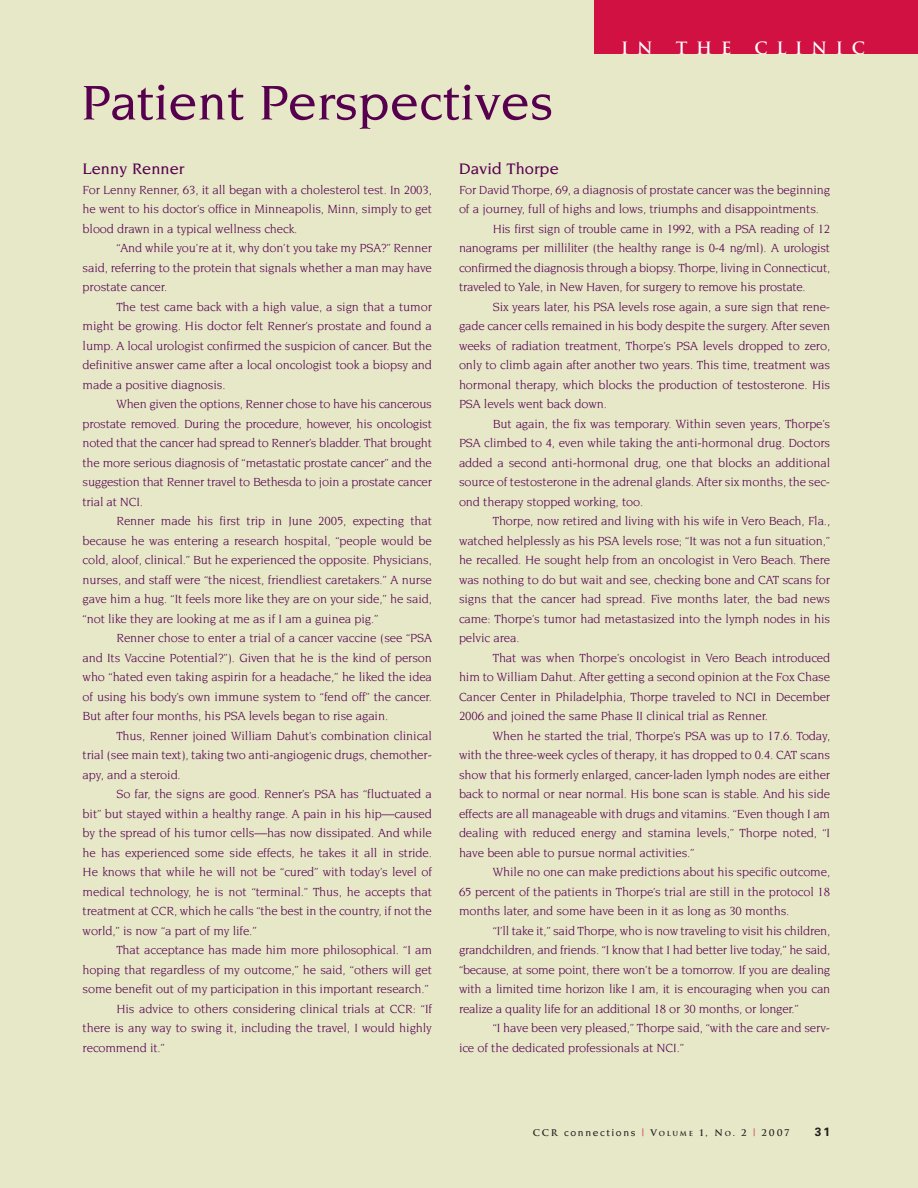
<style>
.page{position:relative;width:918px;height:1188px;background:#e6e8c8}
.page>*{position:absolute;margin:0;border:0;box-sizing:border-box;transform-origin:0 0}
.t1{font:500 52.5px "Novarese";color:#56004e}
.t2{font:500 16.5px "Novarese";color:#56004e}
.t3{font:700 16.5px "Trajan";letter-spacing:.53em;color:#fff}
.t4{font:12.75px/19.5px "Novarese";letter-spacing:-.01em;color:#56004e;text-align:justify}
.t5{font:700 12px "Univers";color:#231f20}
.t6{font:700 9px "Trajan";letter-spacing:.2em;color:#231f20}
.s1{font-family:"Novarese";font-weight:500;font-size:10.5px}
.s2{font-family:"Novarese";font-weight:500;font-size:10.5px;color:#d11142}
.s3{font-size:6.75px}
</style>
<div class="page">
<div style="left:594px;top:0;width:324px;height:54px;background:#d11142"></div>
<h1 class="t1" style="left:81px;top:81px;width:474px">Patient Perspectives</h1>
<p class="t3" style="left:621px;top:39px;width:33px">I N</p>
<p class="t3" style="left:676px;top:39px;width:57px">THE</p>
<p class="t3" style="left:754px;top:39px;width:112px">CLINIC</p>
<p class="t2" style="left:83px;top:162px;width:103px">Lenny Renner</p>
<p class="t4" style="left:83px;top:180px;width:351px">For Lenny Renner, 63, it all began with a cholesterol test. In 2003, he went to his doctor’s office in Minneapolis, Minn, simply to get blood drawn in a typical wellness check.</p>
<p class="t4" style="left:83px;top:239px;width:351px;text-indent:34px">“And while you’re at it, why don’t you take my PSA?” Renner said, referring to the protein that signals whether a man may have prostate cancer.</p>
<p class="t4" style="left:83px;top:297px;width:351px;text-indent:34px">The test came back with a high value, a sign that a tumor might be growing. His doctor felt Renner’s prostate and found a lump. A local urologist confirmed the suspicion of cancer. But the definitive answer came after a local oncologist took a biopsy and made a positive diagnosis.</p>
<p class="t4" style="left:83px;top:395px;width:351px;text-indent:34px">When given the options, Renner chose to have his cancerous prostate removed. During the procedure, however, his oncologist noted that the cancer had spread to Renner’s bladder. That brought the more serious diagnosis of “metastatic prostate cancer” and the suggestion that Renner travel to Bethesda to join a prostate cancer trial at NCI.</p>
<p class="t4" style="left:83px;top:512px;width:351px;text-indent:34px">Renner made his first trip in June 2005, expecting that because he was entering a research hospital, “people would be cold, aloof, clinical.” But he experienced the opposite. Physicians, nurses, and staff were “the nicest, friendliest caretakers.” A nurse gave him a hug. “It feels more like they are on your side,” he said, “not like they are looking at me as if I am a guinea pig.”</p>
<p class="t4" style="left:83px;top:629px;width:351px;text-indent:34px">Renner chose to enter a trial of a cancer vaccine (see “PSA and Its Vaccine Potential?”). Given that he is the kind of person who “hated even taking aspirin for a headache,” he liked the idea of using his body’s own immune system to “fend off” the cancer.<br>But after four months, his PSA levels began to rise again.</p>
<p class="t4" style="left:83px;top:726px;width:351px;text-indent:34px">Thus, Renner joined William Dahut’s combination clinical trial (see main text), taking two anti-angiogenic drugs, chemother&shy;apy, and a steroid.</p>
<p class="t4" style="left:83px;top:785px;width:351px;text-indent:34px">So far, the signs are good. Renner’s PSA has “fluctuated a bit” but stayed within a healthy range. A pain in his hip—caused by the spread of his tumor cells—has now dissipated. And while he has experienced some side effects, he takes it all in stride.<br>He knows that while he will not be “cured” with today’s level of medical technology, he is not “terminal.” Thus, he accepts that treatment at CCR, which he calls “the best in the country, if not the world,” is now “a part of my life.”</p>
<p class="t4" style="left:116px;top:941px;width:317px">That acceptance has made him more philosophical. “I am</p>
<p class="t4" style="left:83px;top:960px;width:351px">hoping that regardless of my outcome,” he said, “others will get</p>
<p class="t4" style="left:83px;top:980px;width:348px">some benefit out of my participation in this important research.”</p>
<p class="t4" style="left:116px;top:999px;width:317px">His advice to others considering clinical trials at CCR: “If</p>
<p class="t4" style="left:83px;top:1019px;width:351px">there is any way to swing it, including the travel, I would highly</p>
<p class="t4" style="left:83px;top:1038px;width:84px">recommend it.”</p>
<p class="t2" style="left:459px;top:162px;width:101px">David Thorpe</p>
<p class="t4" style="left:459px;top:180px;width:373px">For David Thorpe, 69, a diagnosis of prostate cancer was the beginning</p>
<p class="t4" style="left:459px;top:200px;width:362px">of a journey, full of highs and lows, triumphs and disappointments.</p>
<p class="t4" style="left:493px;top:219px;width:339px">His first sign of trouble came in 1992, with a PSA reading of 12</p>
<p class="t4" style="left:459px;top:239px;width:373px">nanograms per milliliter (the healthy range is 0-4 ng/ml). A urologist</p>
<p class="t4" style="left:459px;top:258px;width:373px">confirmed the diagnosis through a biopsy. Thorpe, living in Connecticut,</p>
<p class="t4" style="left:459px;top:278px;width:348px">traveled to Yale, in New Haven, for surgery to remove his prostate.</p>
<p class="t4" style="left:493px;top:297px;width:339px">Six years later, his PSA levels rose again, a sure sign that rene-</p>
<p class="t4" style="left:459px;top:317px;width:373px">gade cancer cells remained in his body despite the surgery. After seven</p>
<p class="t4" style="left:459px;top:336px;width:373px">weeks of radiation treatment, Thorpe’s PSA levels dropped to zero,</p>
<p class="t4" style="left:459px;top:356px;width:373px">only to climb again after another two years. This time, treatment was</p>
<p class="t4" style="left:459px;top:375px;width:373px">hormonal therapy, which blocks the production of testosterone. His</p>
<p class="t4" style="left:459px;top:395px;width:149px">PSA levels went back down.</p>
<p class="t4" style="left:493px;top:414px;width:339px">But again, the fix was temporary. Within seven years, Thorpe’s</p>
<p class="t4" style="left:459px;top:434px;width:373px">PSA climbed to 4, even while taking the anti-hormonal drug. Doctors</p>
<p class="t4" style="left:459px;top:453px;width:373px">added a second anti-hormonal drug, one that blocks an additional</p>
<p class="t4" style="left:459px;top:473px;width:373px">source of testosterone in the adrenal glands. After six months, the sec-</p>
<p class="t4" style="left:459px;top:492px;width:186px">ond therapy stopped working, too.</p>
<p class="t4" style="left:493px;top:512px;width:339px">Thorpe, now retired and living with his wife in Vero Beach, Fla.,</p>
<p class="t4" style="left:459px;top:531px;width:373px">watched helplessly as his PSA levels rose; “It was not a fun situation,”</p>
<p class="t4" style="left:459px;top:551px;width:373px">he recalled. He sought help from an oncologist in Vero Beach. There</p>
<p class="t4" style="left:459px;top:570px;width:373px">was nothing to do but wait and see, checking bone and CAT scans for</p>
<p class="t4" style="left:459px;top:590px;width:373px">signs that the cancer had spread. Five months later, the bad news</p>
<p class="t4" style="left:459px;top:609px;width:373px">came: Thorpe’s tumor had metastasized into the lymph nodes in his</p>
<p class="t4" style="left:459px;top:629px;width:62px">pelvic area.</p>
<p class="t4" style="left:493px;top:648px;width:339px">That was when Thorpe’s oncologist in Vero Beach introduced</p>
<p class="t4" style="left:459px;top:668px;width:373px">him to William Dahut. After getting a second opinion at the Fox Chase</p>
<p class="t4" style="left:459px;top:687px;width:373px">Cancer Center in Philadelphia, Thorpe traveled to NCI in December</p>
<p class="t4" style="left:459px;top:707px;width:311px">2006 and joined the same Phase II clinical trial as Renner.</p>
<p class="t4" style="left:493px;top:726px;width:339px">When he started the trial, Thorpe’s PSA was up to 17.6. Today,</p>
<p class="t4" style="left:459px;top:746px;width:373px">with the three-week cycles of therapy, it has dropped to 0.4. CAT scans</p>
<p class="t4" style="left:459px;top:765px;width:373px">show that his formerly enlarged, cancer-laden lymph nodes are either</p>
<p class="t4" style="left:459px;top:785px;width:373px">back to normal or near normal. His bone scan is stable. And his side</p>
<p class="t4" style="left:459px;top:804px;width:373px">effects are all manageable with drugs and vitamins. “Even though I am</p>
<p class="t4" style="left:459px;top:824px;width:373px">dealing with reduced energy and stamina levels,” Thorpe noted, “I</p>
<p class="t4" style="left:459px;top:843px;width:237px">have been able to pursue normal activities.”</p>
<p class="t4" style="left:493px;top:863px;width:339px">While no one can make predictions about his specific outcome,</p>
<p class="t4" style="left:459px;top:882px;width:373px">65 percent of the patients in Thorpe’s trial are still in the protocol 18</p>
<p class="t4" style="left:459px;top:902px;width:332px">months later, and some have been in it as long as 30 months.</p>
<p class="t4" style="left:493px;top:921px;width:339px">“I’ll take it,” said Thorpe, who is now traveling to visit his children,</p>
<p class="t4" style="left:459px;top:941px;width:373px">grandchildren, and friends. “I know that I had better live today,” he said,</p>
<p class="t4" style="left:459px;top:960px;width:373px">“because, at some point, there won’t be a tomorrow. If you are dealing</p>
<p class="t4" style="left:459px;top:980px;width:373px">with a limited time horizon like I am, it is encouraging when you can</p>
<p class="t4" style="left:459px;top:999px;width:341px">realize a quality life for an additional 18 or 30 months, or longer.”</p>
<p class="t4" style="left:493px;top:1019px;width:339px">“I have been very pleased,” Thorpe said, “with the care and serv-</p>
<p class="t4" style="left:459px;top:1038px;width:227px">ice of the dedicated professionals at NCI.”</p>
<p class="t6" style="left:533px;top:1127px;width:258px">CCR <span class="s1">connections</span> <span class="s2">|</span> V<span class="s3">OLUME</span> 1, N<span class="s3">O</span>. 2 <span class="s2">|</span> 2007</p>
<p class="t5" style="left:815px;top:1127px;width:17px">31</p>
</div>
